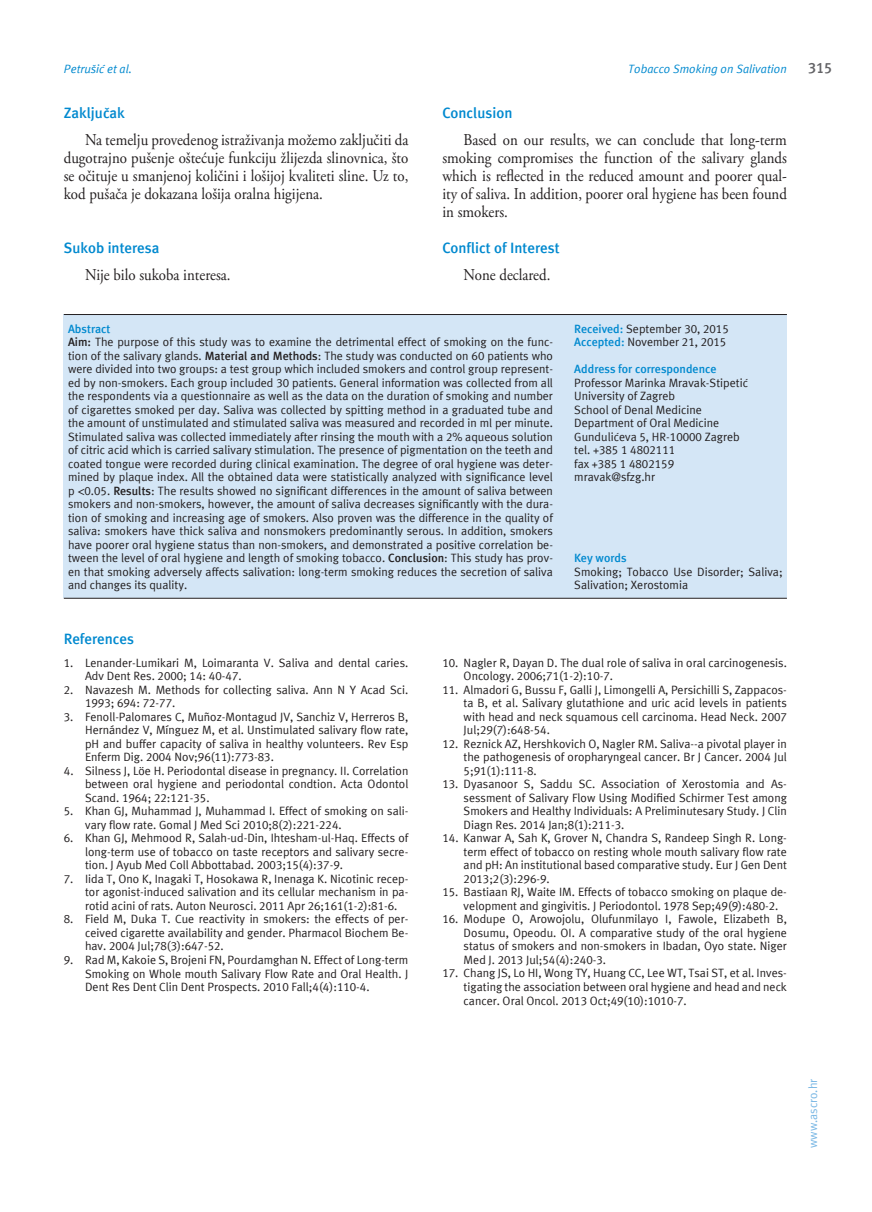
<style>
.page{position:relative;width:872px;height:1212px;background:#fff}
.page>*{position:absolute;margin:0;border:0;box-sizing:border-box;transform-origin:0 0}
.t1{font:16.5px/18px "Adobe Garamond Pro";color:#231f20;text-align:justify;scale:.9 1}
.t2{font:700 15px "Meta ASC";color:#0089cf}
.t3{font:700 15px "Meta ASC";color:#636366}
.t4{font:12px/13.5px "Meta ASC";color:#231f20;text-align:justify}
.t5{font:italic 12px "Meta ASC";color:#0089cf}
.t6{font:700 12px "Meta ASC";color:#0089cf}
.t7{font:12px "Meta ASC";color:#77b6e4}
.s1{font-weight:700;color:#0089cf}
.s2{font-weight:700}
</style>
<div class="page">
<div style="left:64px;top:314px;width:723px;height:284px;background:#d4e6f6"></div>
<hr style="left:64px;top:314px;width:723px;height:1px;background:#231f20">
<hr style="left:64px;top:598px;width:723px;height:1px;background:#231f20">
<p class="t5" style="left:64px;top:62px;width:70px">Petrušić et al.</p>
<p class="t5" style="left:628px;top:62px;width:160px">Tobacco Smoking on Salivation</p>
<p class="t3" style="left:808px;top:59px;width:26px">315</p>
<p class="t2" style="left:64px;top:104px;width:63px">Zaključak</p>
<h1 class="t1" style="left:64px;top:131px;width:384px;text-indent:21px">Na temelju provedenog istraživanja možemo zaključiti da dugotrajno pušenje oštećuje funkciju žlijezda slinovnica, što se očituje u smanjenoj količini i lošijoj kvaliteti sline. Uz to, kod pušača je dokazana lošija oralna higijena.</h1>
<p class="t2" style="left:64px;top:239px;width:97px">Sukob interesa</p>
<h1 class="t1" style="left:85px;top:266px;width:163px">Nije bilo sukoba interesa.</h1>
<p class="t2" style="left:442px;top:104px;width:72px">Conclusion</p>
<p class="t1" style="left:442px;top:131px;width:384px;text-indent:21px">Based on our results, we can conclude that long-term smoking compromises the function of the salivary glands which is reflected in the reduced amount and poorer qual&shy;ity of saliva. In addition, poorer oral hygiene has been found in smokers.</p>
<p class="t2" style="left:442px;top:239px;width:119px">Conflict of Interest</p>
<h1 class="t1" style="left:463px;top:266px;width:98px">None declared.</h1>
<p class="t4" style="left:68px;top:322px;width:486px;text-align:left"><span class="s1">Abstract<br></span><span class="s2">Aim:</span> The purpose of this study was to examine the detrimental effect of smoking on the func&shy;tion of the salivary glands. <span class="s2">Material and Methods</span>: The study was conducted on 60 patients who were divided into two groups: a test group which included smokers and control group represent&shy;ed by non-smokers. Each group included 30 patients. General information was collected from all the respondents via a questionnaire as well as the data on the duration of smoking and number of cigarettes smoked per day. Saliva was collected by spitting method in a graduated tube and the amount of unstimulated and stimulated saliva was measured and recorded in ml per minute.<br>Stimulated saliva was collected immediately after rinsing the mouth with a 2% aqueous solution of citric acid which is carried salivary stimulation. The presence of pigmentation on the teeth and coated tongue were recorded during clinical examination. The degree of oral hygiene was deter&shy;mined by plaque index. All the obtained data were statistically analyzed with significance level p &lt;0.05. <span class="s2">Results</span>: The results showed no significant differences in the amount of saliva between smokers and non-smokers, however, the amount of saliva decreases significantly with the dura&shy;tion of smoking and increasing age of smokers. Also proven was the difference in the quality of saliva: smokers have thick saliva and nonsmokers predominantly serous. In addition, smokers have poorer oral hygiene status than non-smokers, and demonstrated a positive correlation be&shy;tween the level of oral hygiene and length of smoking tobacco. <span class="s2">Conclusion</span>: This study has prov&shy;en that smoking adversely affects salivation: long-term smoking reduces the secretion of saliva and changes its quality.</p>
<p class="t4" style="left:574px;top:322px;width:156px"><span class="s1">Received:</span> September 30, 2015<br><span class="s1">Accepted:</span> November 21, 2015</p>
<p class="t6" style="left:574px;top:362px;width:144px">Address for correspondence</p>
<p class="t4" style="left:574px;top:376px;width:175px;text-align:left">Professor Marinka Mravak-Stipetić<br>University of Zagreb<br>School of Denal Medicine<br>Department of Oral Medicine<br>Gundulićeva 5, HR-10000 Zagreb tel. +385 1 4802111<br>fax +385 1 4802159 mravak@sfzg.hr</p>
<p class="t6" style="left:574px;top:551px;width:54px">Key words</p>
<p class="t4" style="left:574px;top:565px;width:210px">Smoking; Tobacco Use Disorder; Saliva;<br>Salivation; Xerostomia</p>
<p class="t2" style="left:64px;top:630px;width:72px">References</p>
<p class="t4" style="left:85px;top:656px;width:325px;text-indent:-21px">1. Lenander-Lumikari M, Loimaranta V. Saliva and dental caries.<br>Adv Dent Res. 2000; 14: 40-47.</p>
<p class="t4" style="left:85px;top:683px;width:325px;text-indent:-21px">2. Navazesh M. Methods for collecting saliva. Ann N Y Acad Sci.<br>1993; 694: 72-77.</p>
<p class="t4" style="left:85px;top:710px;width:325px;text-indent:-21px">3. Fenoll-Palomares C, Muñoz-Montagud JV, Sanchiz V, Herreros B, Hernández V, Mínguez M, et al. Unstimulated salivary flow rate, pH and buffer capacity of saliva in healthy volunteers. Rev Esp Enferm Dig. 2004 Nov;96(11):773-83.</p>
<p class="t4" style="left:85px;top:764px;width:325px;text-indent:-21px">4. Silness J, Löe H. Periodontal disease in pregnancy. II. Correlation between oral hygiene and periodontal condtion. Acta Odontol Scand. 1964; 22:121-35.</p>
<p class="t4" style="left:85px;top:804px;width:325px;text-indent:-21px">5. Khan GJ, Muhammad J, Muhammad I. Effect of smoking on sali&shy;vary flow rate. Gomal J Med Sci 2010;8(2):221-224.</p>
<p class="t4" style="left:85px;top:831px;width:325px;text-indent:-21px">6. Khan GJ, Mehmood R, Salah-ud-Din, Ihtesham-ul-Haq. Effects of long-term use of tobacco on taste receptors and salivary secre&shy;tion. J Ayub Med Coll Abbottabad. 2003;15(4):37-9.</p>
<p class="t4" style="left:85px;top:872px;width:325px;text-indent:-21px">7. Iida T, Ono K, Inagaki T, Hosokawa R, Inenaga K. Nicotinic recep&shy;tor agonist-induced salivation and its cellular mechanism in pa&shy;rotid acini of rats. Auton Neurosci. 2011 Apr 26;161(1-2):81-6.</p>
<p class="t4" style="left:85px;top:912px;width:325px;text-indent:-21px">8. Field M, Duka T. Cue reactivity in smokers: the effects of per&shy;ceived cigarette availability and gender. Pharmacol Biochem Be&shy;hav. 2004 Jul;78(3):647-52.</p>
<p class="t4" style="left:85px;top:953px;width:325px;text-indent:-21px">9. Rad M, Kakoie S, Brojeni FN, Pourdamghan N. Effect of Long-term Smoking on Whole mouth Salivary Flow Rate and Oral Health. J Dent Res Dent Clin Dent Prospects. 2010 Fall;4(4):110-4.</p>
<p class="t4" style="left:463px;top:656px;width:325px;text-indent:-21px">10. Nagler R, Dayan D. The dual role of saliva in oral carcinogenesis.<br>Oncology. 2006;71(1-2):10-7.</p>
<p class="t4" style="left:463px;top:683px;width:325px;text-indent:-21px">11. Almadori G, Bussu F, Galli J, Limongelli A, Persichilli S, Zappacos&shy;ta B, et al. Salivary glutathione and uric acid levels in patients with head and neck squamous cell carcinoma. Head Neck. 2007<br>Jul;29(7):648-54.</p>
<p class="t4" style="left:463px;top:737px;width:325px;text-indent:-21px">12. Reznick AZ, Hershkovich O, Nagler RM. Saliva--a pivotal player in the pathogenesis of oropharyngeal cancer. Br J Cancer. 2004 Jul 5;91(1):111-8.</p>
<p class="t4" style="left:463px;top:777px;width:325px;text-indent:-21px">13. Dyasanoor S, Saddu SC. Association of Xerostomia and As&shy;sessment of Salivary Flow Using Modified Schirmer Test among Smokers and Healthy Individuals: A Preliminutesary Study. J Clin Diagn Res. 2014 Jan;8(1):211-3.</p>
<p class="t4" style="left:463px;top:831px;width:325px;text-indent:-21px">14. Kanwar A, Sah K, Grover N, Chandra S, Randeep Singh R. Long&shy;term effect of tobacco on resting whole mouth salivary flow rate and pH: An institutional based comparative study. Eur J Gen Dent 2013;2(3):296-9.</p>
<p class="t4" style="left:463px;top:885px;width:325px;text-indent:-21px">15. Bastiaan RJ, Waite IM. Effects of tobacco smoking on plaque de&shy;velopment and gingivitis. J Periodontol. 1978 Sep;49(9):480-2.</p>
<p class="t4" style="left:463px;top:912px;width:325px;text-indent:-21px">16. Modupe O, Arowojolu, Olufunmilayo I, Fawole, Elizabeth B, Dosumu, Opeodu. OI. A comparative study of the oral hygiene status of smokers and non-smokers in Ibadan, Oyo state. Niger Med J. 2013 Jul;54(4):240-3.</p>
<p class="t4" style="left:463px;top:966px;width:325px;text-indent:-21px">17. Chang JS, Lo HI, Wong TY, Huang CC, Lee WT, Tsai ST, et al. Inves&shy;tigating the association between oral hygiene and head and neck cancer. Oral Oncol. 2013 Oct;49(10):1010-7.</p>
<p class="t7" style="left:806px;top:1148px;width:71px;rotate:-90deg">www.ascro.hr</p>
</div>
